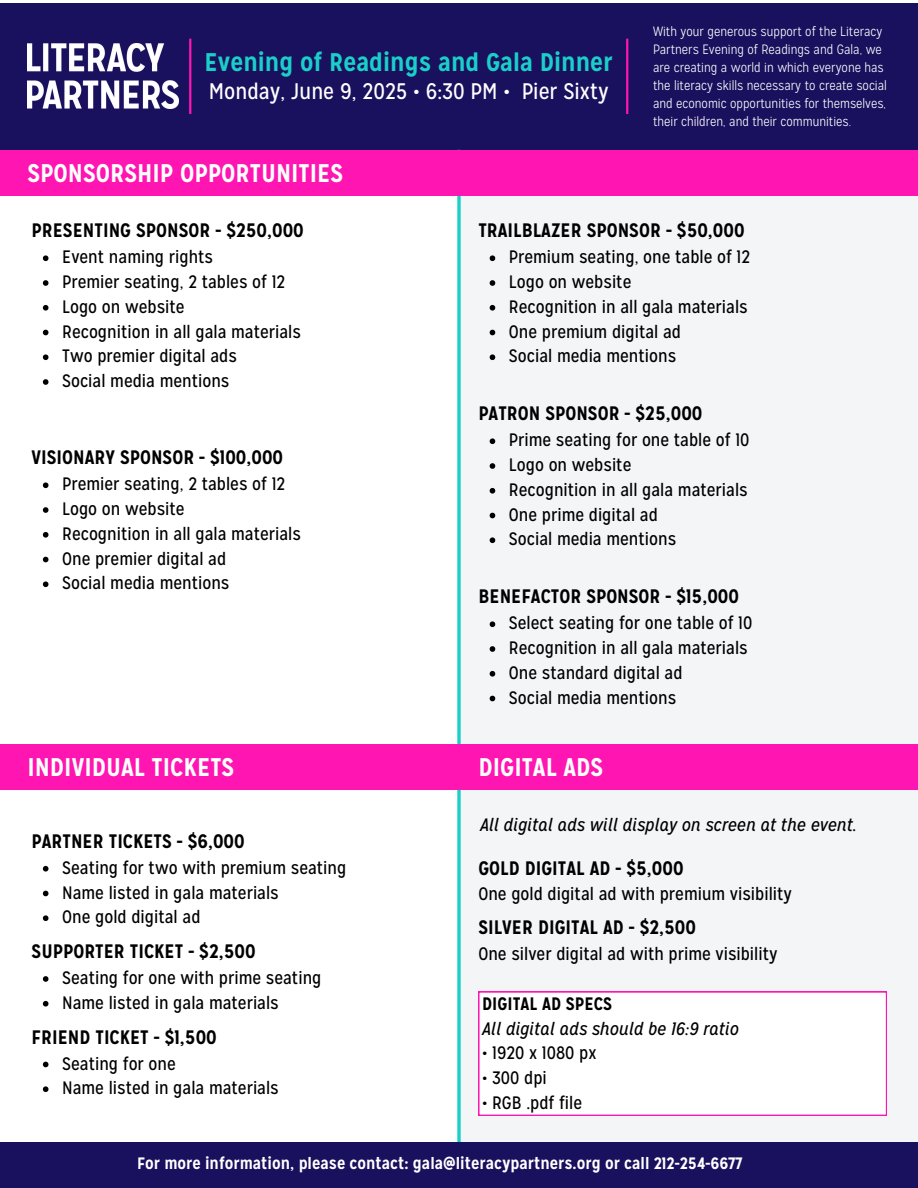
<style>
.page{position:relative;width:918px;height:1188px;background:#fff}
.page>*{position:absolute;margin:0;border:0;box-sizing:border-box;transform-origin:0 0}
.t1{font:700 25.5px "Mission Gothic";color:#fff}
.t2{font:700 25.5px "Mission Gothic";color:#1bcfc9}
.t3{font:22.5px "Mission Gothic";color:#fff}
.t4{font:700 19.5px "Mission Gothic";color:#000}
.t5{font:18px "Mission Gothic";color:#000}
.t6{font:italic 18px/24.8px "Mission Gothic";color:#000}
.t7{font:700 16.5px "Mission Gothic";color:#fff}
.t8{font:300 13.5px/18px "Mission Gothic";color:#fff}
.s1{font-weight:700;font-style:normal}
</style>
<div class="page">
<div style="left:0;top:3px;width:918px;height:147px;background:#19105e"></div>
<hr style="left:189px;top:39px;width:2px;height:75px;background:#ff15b1">
<div style="left:459px;top:195px;width:459px;height:947px;background:#f4f5f7"></div>
<svg style="left:457px;top:196px;width:4px;height:946px;background:#3dd5d0"></svg>
<div style="left:0;top:150px;width:918px;height:46px;background:#ff15b1"></div>
<div style="left:0;top:745px;width:918px;height:45px;background:#ff15b1"></div>
<div style="left:0;top:1142px;width:918px;height:46px;background:#19105e"></div>
<img style="left:27px;top:43px;width:151px;height:66px">
<svg style="left:490px;top:255px;width:5px;height:6px"></svg>
<svg style="left:490px;top:280px;width:5px;height:6px"></svg>
<svg style="left:490px;top:305px;width:5px;height:6px"></svg>
<svg style="left:490px;top:330px;width:5px;height:5px"></svg>
<svg style="left:490px;top:354px;width:5px;height:6px"></svg>
<svg style="left:43px;top:255px;width:6px;height:6px"></svg>
<svg style="left:43px;top:280px;width:6px;height:6px"></svg>
<svg style="left:43px;top:305px;width:6px;height:6px"></svg>
<svg style="left:43px;top:330px;width:6px;height:5px"></svg>
<svg style="left:43px;top:354px;width:6px;height:6px"></svg>
<svg style="left:43px;top:379px;width:6px;height:6px"></svg>
<svg style="left:43px;top:866px;width:6px;height:6px"></svg>
<svg style="left:43px;top:891px;width:6px;height:5px"></svg>
<svg style="left:43px;top:915px;width:6px;height:6px"></svg>
<svg style="left:43px;top:976px;width:6px;height:6px"></svg>
<svg style="left:43px;top:1001px;width:6px;height:6px"></svg>
<svg style="left:43px;top:1062px;width:6px;height:5px"></svg>
<svg style="left:43px;top:1086px;width:6px;height:6px"></svg>
<svg style="left:490px;top:621px;width:5px;height:6px"></svg>
<svg style="left:490px;top:646px;width:5px;height:6px"></svg>
<svg style="left:490px;top:671px;width:5px;height:6px"></svg>
<svg style="left:490px;top:696px;width:5px;height:5px"></svg>
<hr style="left:626px;top:39px;width:2px;height:75px;background:#ff15b1">
<svg style="left:43px;top:482px;width:6px;height:6px"></svg>
<svg style="left:43px;top:507px;width:6px;height:6px"></svg>
<svg style="left:43px;top:532px;width:6px;height:6px"></svg>
<svg style="left:43px;top:557px;width:6px;height:5px"></svg>
<svg style="left:43px;top:581px;width:6px;height:6px"></svg>
<svg style="left:490px;top:438px;width:5px;height:6px"></svg>
<svg style="left:490px;top:463px;width:5px;height:6px"></svg>
<svg style="left:490px;top:488px;width:5px;height:6px"></svg>
<svg style="left:490px;top:513px;width:5px;height:5px"></svg>
<svg style="left:490px;top:537px;width:5px;height:6px"></svg>
<div style="left:478px;top:992px;width:409px;height:123px;background:#fff"></div>
<p class="t2" style="left:205px;top:46px;width:410px">Evening of Readings and Gala Dinner</p>
<p class="t3" style="left:209px;top:77px;width:401px">Monday, June 9, 2025 • 6:30 PM • Pier Sixty</p>
<h4 class="t1" style="left:27px;top:157px;width:317px">SPONSORSHIP OPPORTUNITIES</h4>
<h3 class="t8" style="left:653px;top:22px;width:235px">With your generous support of the Literacy Partners Evening of Readings and Gala, we are creating a world in which everyone has the literacy skills necessary to create social and economic opportunities for themselves, their children, and their communities.</h3>
<h3 class="t4" style="left:32px;top:218px;width:274px">PRESENTING SPONSOR - $250,000</h3>
<p class="t5" style="left:62px;top:245px;width:152px">Event naming rights</p>
<p class="t5" style="left:62px;top:270px;width:225px">Premier seating, 2 tables of 12</p>
<p class="t5" style="left:62px;top:295px;width:124px">Logo on website</p>
<p class="t5" style="left:62px;top:320px;width:240px">Recognition in all gala materials</p>
<p class="t5" style="left:62px;top:344px;width:176px">Two premier digital ads</p>
<h3 class="t5" style="left:62px;top:369px;width:169px">Social media mentions</h3>
<p class="t4" style="left:32px;top:445px;width:253px">VISIONARY SPONSOR - $100,000</p>
<p class="t5" style="left:62px;top:472px;width:225px">Premier seating, 2 tables of 12</p>
<p class="t5" style="left:62px;top:497px;width:124px">Logo on website</p>
<p class="t5" style="left:62px;top:522px;width:240px">Recognition in all gala materials</p>
<p class="t5" style="left:62px;top:547px;width:166px">One premier digital ad</p>
<h1 class="t5" style="left:62px;top:571px;width:169px">Social media mentions</h1>
<h3 class="t1" style="left:27px;top:750px;width:208px">INDIVIDUAL TICKETS</h3>
<p class="t4" style="left:32px;top:828px;width:215px">PARTNER TICKETS - $6,000</p>
<p class="t5" style="left:62px;top:856px;width:286px">Seating for two with premium seating</p>
<p class="t5" style="left:62px;top:880px;width:218px">Name listed in gala materials</p>
<p class="t5" style="left:62px;top:905px;width:140px">One gold digital ad</p>
<p class="t4" style="left:32px;top:939px;width:225px">SUPPORTER TICKET - $2,500</p>
<h3 class="t5" style="left:62px;top:966px;width:261px">Seating for one with prime seating</h3>
<p class="t5" style="left:62px;top:991px;width:218px">Name listed in gala materials</p>
<p class="t4" style="left:32px;top:1024px;width:187px">FRIEND TICKET - $1,500</p>
<p class="t5" style="left:62px;top:1051px;width:115px">Seating for one</p>
<p class="t5" style="left:62px;top:1076px;width:218px">Name listed in gala materials</p>
<p class="t4" style="left:478px;top:218px;width:268px">TRAILBLAZER SPONSOR - $50,000</p>
<p class="t5" style="left:509px;top:245px;width:243px">Premium seating, one table of 12</p>
<h2 class="t5" style="left:509px;top:270px;width:124px">Logo on website</h2>
<p class="t5" style="left:509px;top:295px;width:240px">Recognition in all gala materials</p>
<p class="t5" style="left:509px;top:320px;width:174px">One premium digital ad</p>
<h1 class="t5" style="left:509px;top:344px;width:169px">Social media mentions</h1>
<h1 class="t4" style="left:478px;top:401px;width:226px">PATRON SPONSOR - $25,000</h1>
<h3 class="t5" style="left:509px;top:428px;width:242px">Prime seating for one table of 10</h3>
<p class="t5" style="left:509px;top:453px;width:124px">Logo on website</p>
<p class="t5" style="left:509px;top:478px;width:240px">Recognition in all gala materials</p>
<p class="t5" style="left:509px;top:503px;width:150px">One prime digital ad</p>
<h3 class="t5" style="left:509px;top:527px;width:169px">Social media mentions</h3>
<p class="t4" style="left:478px;top:584px;width:262px">BENEFACTOR SPONSOR - $15,000</p>
<p class="t5" style="left:509px;top:611px;width:245px">Select seating for one table of 10</p>
<p class="t5" style="left:509px;top:636px;width:240px">Recognition in all gala materials</p>
<p class="t5" style="left:509px;top:661px;width:175px">One standard digital ad</p>
<p class="t5" style="left:509px;top:686px;width:169px">Social media mentions</p>
<h4 class="t1" style="left:478px;top:750px;width:126px">DIGITAL ADS</h4>
<p class="t6" style="left:480px;top:812px;width:378px">All digital ads will display on screen at the event.</p>
<h4 class="t4" style="left:478px;top:855px;width:207px">GOLD DIGITAL AD - $5,000</h4>
<h4 class="t5" style="left:478px;top:882px;width:315px">One gold digital ad with premium visibility</h4>
<h4 class="t4" style="left:478px;top:915px;width:219px">SILVER DIGITAL AD - $2,500</h4>
<h4 class="t5" style="left:478px;top:942px;width:301px">One silver digital ad with prime visibility</h4>
<p class="t6" style="left:482px;top:991px;width:258px"><span class="s1">DIGITAL AD SPECS<br></span>All digital ads should be 16:9 ratio</p>
<p class="t5" style="left:482px;top:1041px;width:116px">• 1920 x 1080 px</p>
<p class="t5" style="left:482px;top:1066px;width:66px">• 300 dpi</p>
<p class="t5" style="left:482px;top:1091px;width:102px">• RGB .pdf file</p>
<p class="t7" style="left:137px;top:1152px;width:607px">For more information, please contact: gala@literacypartners.org or call 212-254-6677</p>
</div>
